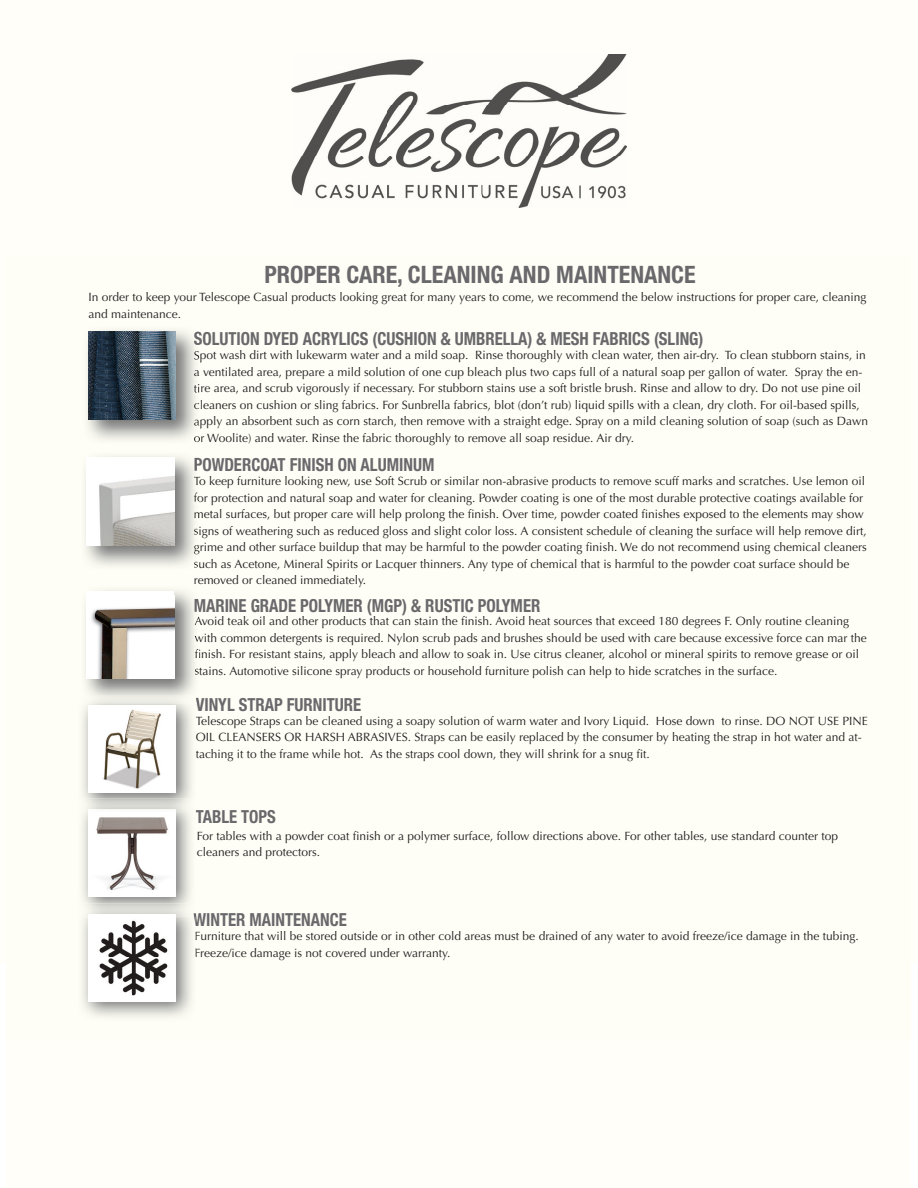
<style>
.page{position:relative;width:918px;height:1188px;background:#fff}
.page>*{position:absolute;margin:0;border:0;box-sizing:border-box;transform-origin:0 0}
.t1{font:700 condensed 24px "Helvetica Neue LT Std";color:#69696c}
.t2{font:700 condensed 18px "Helvetica Neue LT Std";color:#69696c;scale:.93 1}
.t3{font:12px/16.5px "Optima LT Std";color:#231f20}
</style>
<div class="page">
<div style="left:0;top:0;width:918px;height:962px;background:#fffef9"></div>
<img style="left:291px;top:54px;width:336px;height:153px">
<div style="left:7px;top:256px;width:904px;height:932px;background:#fffef9"></div>
<img style="left:86px;top:329px;width:114px;height:112px">
<svg style="left:194px;top:350px;width:6px;height:93px"></svg>
<img style="left:194px;top:332px;width:6px;height:16px">
<img style="left:88px;top:332px;width:88px;height:87px">
<img style="left:84px;top:455px;width:115px;height:112px">
<svg style="left:194px;top:458px;width:5px;height:110px"></svg>
<img style="left:87px;top:458px;width:87px;height:87px">
<img style="left:84px;top:589px;width:115px;height:109px">
<svg style="left:195px;top:616px;width:4px;height:62px"></svg>
<img style="left:195px;top:599px;width:4px;height:16px">
<svg style="left:196px;top:698px;width:3px;height:5px"></svg>
<div style="left:87px;top:591px;width:87px;height:88px;background:#fff"></div>
<img style="left:91px;top:607px;width:83px;height:72px">
<img style="left:88px;top:813px;width:88px;height:82px">
<img style="left:81px;top:916px;width:112px;height:102px">
<svg style="left:194px;top:913px;width:2px;height:44px"></svg>
<img style="left:88px;top:914px;width:88px;height:87px">
<img style="left:81px;top:703px;width:112px;height:96px">
<img style="left:84px;top:695px;width:112px;height:8px">
<div style="left:88px;top:706px;width:88px;height:87px;background:#fff"></div>
<img style="left:103px;top:710px;width:58px;height:79px">
<h1 class="t1" style="left:264px;top:259px;width:433px">PROPER CARE, CLEANING AND MAINTENANCE</h1>
<p class="t3" style="left:88px;top:289px;width:780px">In order to keep your Telescope Casual products looking great for many years to come, we recommend the below instructions for proper care, cleaning and maintenance.</p>
<h2 class="t2" style="left:194px;top:327px;width:550px">SOLUTION DYED ACRYLICS (CUSHION &amp; UMBRELLA) &amp; MESH FABRICS (SLING)</h2>
<p class="t3" style="left:194px;top:347px;width:676px">Spot wash dirt with lukewarm water and a mild soap. Rinse thoroughly with clean water, then air-dry. To clean stubborn stains, in a ventilated area, prepare a mild solution of one cup bleach plus two caps full of a natural soap per gallon of water. Spray the en&shy;tire area, and scrub vigorously if necessary. For stubborn stains use a soft bristle brush. Rinse and allow to dry. Do not use pine oil cleaners on cushion or sling fabrics. For Sunbrella fabrics, blot (don’t rub) liquid spills with a clean, dry cloth. For oil-based spills, apply an absorbent such as corn starch, then remove with a straight edge. Spray on a mild cleaning solution of soap (such as Dawn or Woolite) and water. Rinse the fabric thoroughly to remove all soap residue. Air dry.</p>
<h2 class="t2" style="left:194px;top:453px;width:260px">POWDERCOAT FINISH ON ALUMINUM</h2>
<p class="t3" style="left:194px;top:473px;width:675px">To keep furniture looking new, use Soft Scrub or similar non-abrasive products to remove scuff marks and scratches. Use lemon oil for protection and natural soap and water for cleaning. Powder coating is one of the most durable protective coatings available for metal surfaces, but proper care will help prolong the finish. Over time, powder coated finishes exposed to the elements may show signs of weathering such as reduced gloss and slight color loss. A consistent schedule of cleaning the surface will help remove dirt, grime and other surface buildup that may be harmful to the powder coating finish. We do not recommend using chemical cleaners such as Acetone, Mineral Spirits or Lacquer thinners. Any type of chemical that is harmful to the powder coat surface should be removed or cleaned immediately.</p>
<h2 class="t2" style="left:194px;top:595px;width:374px">MARINE GRADE POLYMER (MGP) &amp; RUSTIC POLYMER</h2>
<p class="t3" style="left:195px;top:613px;width:674px">Avoid teak oil and other products that can stain the finish. Avoid heat sources that exceed 180 degrees F. Only routine cleaning with common detergents is required. Nylon scrub pads and brushes should be used with care because excessive force can mar the finish. For resistant stains, apply bleach and allow to soak in. Use citrus cleaner, alcohol or mineral spirits to remove grease or oil stains. Automotive silicone spray products or household furniture polish can help to hide scratches in the surface.</p>
<p class="t3" style="left:196px;top:713px;width:674px">Telescope Straps can be cleaned using a soapy solution of warm water and Ivory Liquid. Hose down to rinse. DO NOT USE PINE<br>OIL CLEANSERS OR HARSH ABRASIVES. Straps can be easily replaced by the consumer by heating the strap in hot water and at&shy;taching it to the frame while hot. As the straps cool down, they will shrink for a snug fit.</p>
<h2 class="t2" style="left:196px;top:693px;width:179px">VINYL STRAP FURNITURE</h2>
<h2 class="t2" style="left:196px;top:806px;width:88px">TABLE TOPS</h2>
<p class="t3" style="left:197px;top:828px;width:643px">For tables with a powder coat finish or a polymer surface, follow directions above. For other tables, use standard counter top cleaners and protectors.</p>
<h2 class="t2" style="left:193px;top:909px;width:166px">WINTER MAINTENANCE</h2>
<p class="t3" style="left:195px;top:928px;width:666px">Furniture that will be stored outside or in other cold areas must be drained of any water to avoid freeze/ice damage in the tubing.<br>Freeze/ice damage is not covered under warranty.</p>
</div>
